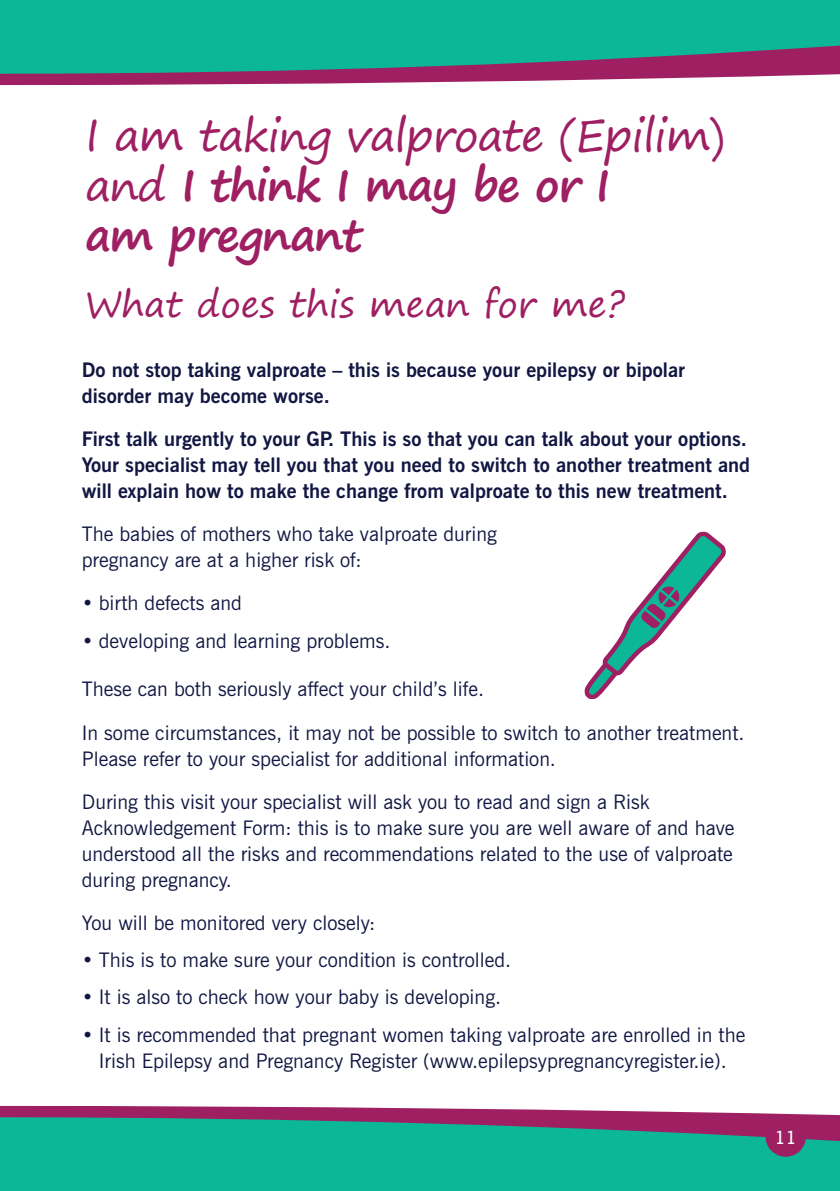
<style>
.page{position:relative;width:840px;height:1191px;background:#fff}
.page>*{position:absolute;margin:0;border:0;box-sizing:border-box;transform-origin:0 0}
.t1{font:44px/50px "Segoe Print";letter-spacing:-.03em;color:#9e1f62}
.t2{font:36px "Segoe Print";color:#9e1f62}
.t3{font:20px/26px "News Gothic BT";color:#111742}
.t4{font:700 20px/26px "News Gothic BT";color:#111742}
.t5{font:600 18px "News Gothic BT";color:#fff}
.s1{font-weight:700}
</style>
<div class="page">
<svg style="left:0;top:1106px;width:839px;height:11px;fill:#9e1f62"></svg>
<svg style="left:0;top:1117px;width:839px;height:74px;background:#19a790"></svg>
<svg style="left:0;top:74px;width:839px;height:11px;fill:#9e1f62"></svg>
<svg style="left:0;top:0;width:839px;height:74px;background:#1ea38f"></svg>
<div style="left:765px;top:1116px;width:40px;height:40px;background:#9e1f62;border-radius:50%"></div>
<svg style="left:584px;top:531px;width:142px;height:169px"></svg>
<h1 class="t1" style="left:85px;top:109px;width:641px">I am taking valproate (Epilim) and <span class="s1">I think I may be or I<br>am pregnant</span></h1>
<h2 class="t2" style="left:85px;top:272px;width:541px">What does this mean for me?</h2>
<p class="t4" style="left:82px;top:357px;width:604px">Do not stop taking valproate – this is because your epilepsy or bipolar disorder may become worse.</p>
<p class="t4" style="left:82px;top:426px;width:669px">First talk urgently to your GP. This is so that you can talk about your options.<br>Your specialist may tell you that you need to switch to another treatment and will explain how to make the change from valproate to this new treatment.</p>
<p class="t3" style="left:82px;top:521px;width:416px">The babies of mothers who take valproate during pregnancy are at a higher risk of:</p>
<p class="t3" style="left:82px;top:590px;width:162px">• birth defects and</p>
<p class="t3" style="left:82px;top:627px;width:310px">• developing and learning problems.</p>
<p class="t3" style="left:82px;top:667px;width:663px;line-height:43px">These can both seriously affect your child’s life.<br>In some circumstances, it may not be possible to switch to another treatment.</p>
<p class="t3" style="left:82px;top:736px;width:569px;line-height:43px">Please refer to your specialist for additional information.<br>During this visit your specialist will ask you to read and sign a Risk</p>
<p class="t3" style="left:82px;top:814px;width:654px;text-align:justify">Acknowledgement Form: this is to make sure you are well aware of and have understood all the risks and recommendations related to the use of valproate during pregnancy.</p>
<p class="t3" style="left:82px;top:909px;width:295px">You will be monitored very closely:</p>
<p class="t3" style="left:82px;top:946px;width:430px">• This is to make sure your condition is controlled.</p>
<p class="t3" style="left:82px;top:984px;width:420px">• It is also to check how your baby is developing.</p>
<p class="t3" style="left:82px;top:1021px;width:664px;text-align:center">• It is recommended that pregnant women taking valproate are enrolled in the<br>Irish Epilepsy and Pregnancy Register (www.epilepsypregnancyregister.ie).</p>
<p class="t5" style="left:774px;top:1126px;width:23px">11</p>
</div>
